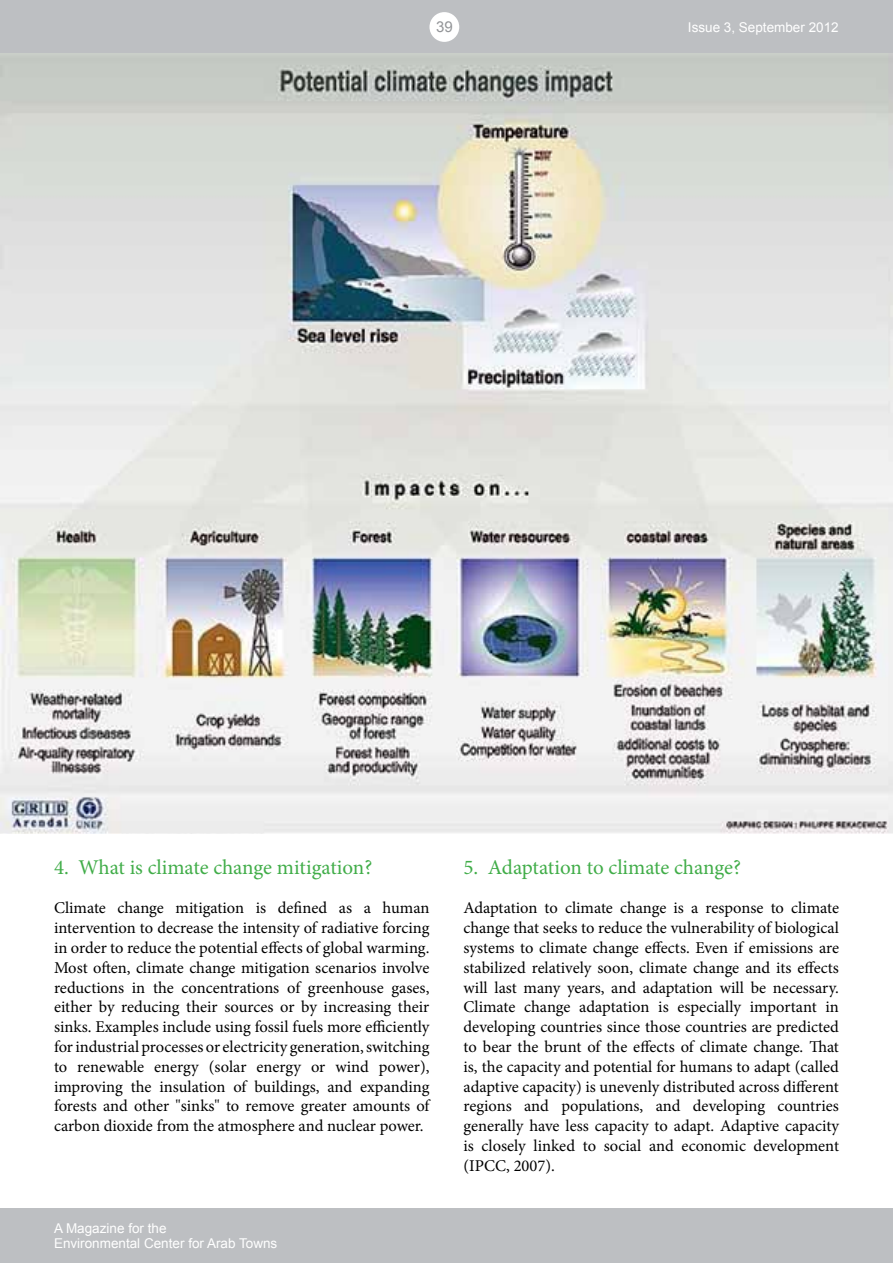
<style>
.page{position:relative;width:893px;height:1263px;background:#fff}
.page>*{position:absolute;margin:0;border:0;box-sizing:border-box;transform-origin:0 0}
.t1{font:21px "Minion Pro";letter-spacing:-.005em;color:#41ad49}
.t2{font:16.5px/19.8px "Minion Pro";color:#000;text-align:justify}
.t3{font:15px "Arial";color:#939598}
.t4{font:13.5px/15px "Arial";color:#fff}
</style>
<div class="page">
<div style="left:0;top:1209px;width:893px;height:54px;background:#bdbfc2"></div>
<div style="left:0;top:0;width:893px;height:54px;background:#bdbfc2"></div>
<div style="left:429px;top:12px;width:30px;height:30px;background:#fff;border-radius:50%"></div>
<img style="left:0;top:53px;width:893px;height:780px">
<p class="t3" style="left:436px;top:17px;width:18px">39</p>
<p class="t4" style="left:688px;top:20px;width:152px">Issue 3, September 2012</p>
<p class="t1" style="left:54px;top:853px;width:320px">4. What is climate change mitigation?</p>
<p class="t2" style="left:54px;top:898px;width:377px">Climate change mitigation is defined as a human intervention to decrease the intensity of radiative forcing in order to reduce the potential effects of global warming.<br>Most often, climate change mitigation scenarios involve reductions in the concentrations of greenhouse gases, either by reducing their sources or by increasing their sinks. Examples include using fossil fuels more efficiently for industrial processes or electricity generation, switching to renewable energy (solar energy or wind power), improving the insulation of buildings, and expanding forests and other "sinks" to remove greater amounts of carbon dioxide from the atmosphere and nuclear power.</p>
<p class="t4" style="left:54px;top:1221px;width:225px">A Magazine for the<br>Environmental Center for Arab Towns</p>
<p class="t1" style="left:463px;top:853px;width:279px">5. Adaptation to climate change?</p>
<p class="t2" style="left:463px;top:898px;width:377px">Adaptation to climate change is a response to climate change that seeks to reduce the vulnerability of biological systems to climate change effects. Even if emissions are stabilized relatively soon, climate change and its effects will last many years, and adaptation will be necessary.<br>Climate change adaptation is especially important in developing countries since those countries are predicted to bear the brunt of the effects of climate change. That is, the capacity and potential for humans to adapt (called adaptive capacity) is unevenly distributed across different regions and populations, and developing countries generally have less capacity to adapt. Adaptive capacity is closely linked to social and economic development (IPCC, 2007).</p>
</div>
